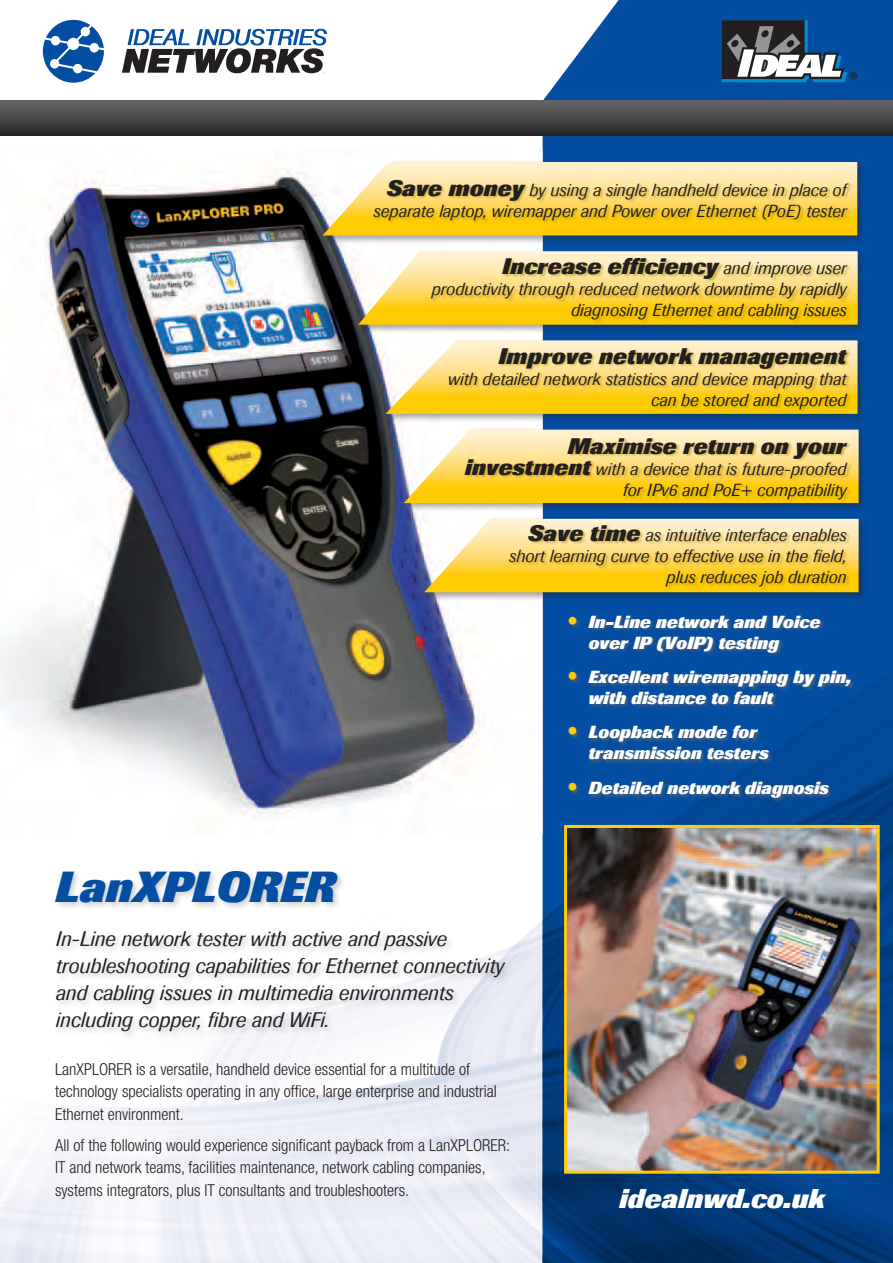
<style>
.page{position:relative;width:893px;height:1263px;background:#fff}
.page>*{position:absolute;margin:0;border:0;box-sizing:border-box;transform-origin:0 0}
.t1{font:italic 800 43.2px "Imago";color:#034ea2}
.t2{font:italic 800 27px "Imago";color:#fff}
.t3{font:italic 800 22.35px "Imago";color:#231f20}
.t4{font:italic 21px/27px "Imago";color:#231f20}
.t5{font:italic 17.4px/20.9px "Imago";color:#231f20;text-align:right}
.t6{font:italic 800 17.4px/20.9px "Imago";color:#fff}
.t7{font:300 condensed 16.5px/22.5px "Helvetica Neue LT Std";color:#231f20}
.s1{font-weight:800;font-size:22.35px}
.s2{font-weight:400;font-size:17.4px}
</style>
<div class="page">
<img style="left:0;top:835px;width:543px;height:428px">
<svg style="left:543px;top:0;width:350px;height:620px;background:#1459a7"></svg>
<div style="left:0;top:101px;width:893px;height:34px;background:linear-gradient(to bottom,#646668,#2c292a)"></div>
<img style="left:543px;top:620px;width:350px;height:643px">
<svg style="left:722px;top:20px;width:135px;height:62px"></svg>
<svg style="left:122px;top:29px;width:205px;height:44px"></svg>
<svg style="left:43px;top:20px;width:61px;height:63px"></svg>
<img style="left:0;top:149px;width:543px;height:686px">
<img style="left:568px;top:829px;width:308px;height:341px">
<div style="left:564px;top:825px;width:316px;height:349px;border:3px solid #ffcb04"></div>
<div style="left:384px;top:338px;width:482px;height:85px;background:#231f20;opacity:.4"></div>
<svg style="left:385px;top:340px;width:472px;height:74px"></svg>
<div style="left:449px;top:348px;width:403px;height:65px;background:#a88701;opacity:.45"></div>
<div style="left:54px;top:869px;width:460px;height:172px;background:#636466;opacity:.3"></div>
<div style="left:321px;top:160px;width:545px;height:84px;background:#231f20;opacity:.4"></div>
<svg style="left:322px;top:162px;width:535px;height:73px;background:#fde284"></svg>
<div style="left:374px;top:180px;width:479px;height:44px;background:#a88701;opacity:.45"></div>
<div style="left:357px;top:249px;width:510px;height:85px;background:#231f20;opacity:.4"></div>
<svg style="left:358px;top:251px;width:500px;height:74px"></svg>
<div style="left:431px;top:259px;width:421px;height:65px;background:#a88701;opacity:.45"></div>
<div style="left:403px;top:427px;width:464px;height:85px;background:#231f20;opacity:.4"></div>
<svg style="left:404px;top:430px;width:455px;height:73px"></svg>
<div style="left:423px;top:516px;width:445px;height:85px;background:#231f20;opacity:.4"></div>
<svg style="left:424px;top:519px;width:435px;height:73px"></svg>
<div style="left:465px;top:438px;width:387px;height:65px;background:#a88701;opacity:.45"></div>
<div style="left:510px;top:526px;width:341px;height:65px;background:#a88701;opacity:.45"></div>
<div style="left:569px;top:615px;width:286px;height:187px;background:#636466;opacity:.65"></div>
<svg style="left:569px;top:616px;width:8px;height:8px"></svg>
<svg style="left:569px;top:672px;width:8px;height:8px"></svg>
<svg style="left:569px;top:727px;width:8px;height:8px"></svg>
<svg style="left:569px;top:783px;width:8px;height:7px"></svg>
<p class="t5" style="left:373px;top:179px;width:475px"><span class="s1">Save money</span> by using a single handheld device in place of separate laptop, wiremapper and Power over Ethernet (PoE) tester</p>
<p class="t3" style="left:502px;top:254px;width:345px">Increase efficiency <span class="s2">and improve user</span></p>
<p class="t5" style="left:431px;top:279px;width:416px">productivity through reduced network downtime by rapidly diagnosing Ethernet and cabling issues</p>
<p class="t3" style="left:498px;top:343px;width:349px">Improve network management</p>
<p class="t5" style="left:447px;top:368px;width:400px">with detailed network statistics and device mapping that can be stored and exported</p>
<p class="t3" style="left:567px;top:433px;width:280px">Maximise return on your</p>
<p class="t5" style="left:465px;top:458px;width:383px"><span class="s1">investment</span> with a device that is future-proofed for IPv6 and PoE+ compatibility</p>
<p class="t5" style="left:508px;top:525px;width:339px"><span class="s1">Save time</span> as intuitive interface enables short learning curve to effective use in the field, plus reduces job duration</p>
<h1 class="t1" style="left:55px;top:862px;width:281px">LanXPLORER</h1>
<p class="t4" style="left:55px;top:926px;width:450px">In-Line network tester with active and passive troubleshooting capabilities for Ethernet connectivity and cabling issues in multimedia environments including copper, fibre and WiFi.</p>
<p class="t7" style="left:55px;top:1058px;width:443px">LanXPLORER is a versatile, handheld device essential for a multitude of technology specialists operating in any office, large enterprise and industrial<br>Ethernet environment.</p>
<p class="t7" style="left:55px;top:1134px;width:456px">All of the following would experience significant payback from a LanXPLORER:<br>IT and network teams, facilities maintenance, network cabling companies, systems integrators, plus IT consultants and troubleshooters.</p>
<p class="t6" style="left:588px;top:612px;width:233px">In-Line network and Voice over IP (VoIP) testing</p>
<p class="t6" style="left:588px;top:667px;width:264px">Excellent wiremapping by pin, with distance to fault</p>
<p class="t6" style="left:588px;top:722px;width:182px">Loopback mode for transmission testers</p>
<p class="t6" style="left:588px;top:778px;width:242px">Detailed network diagnosis</p>
<h2 class="t2" style="left:619px;top:1182px;width:207px">idealnwd.co.uk</h2>
</div>
